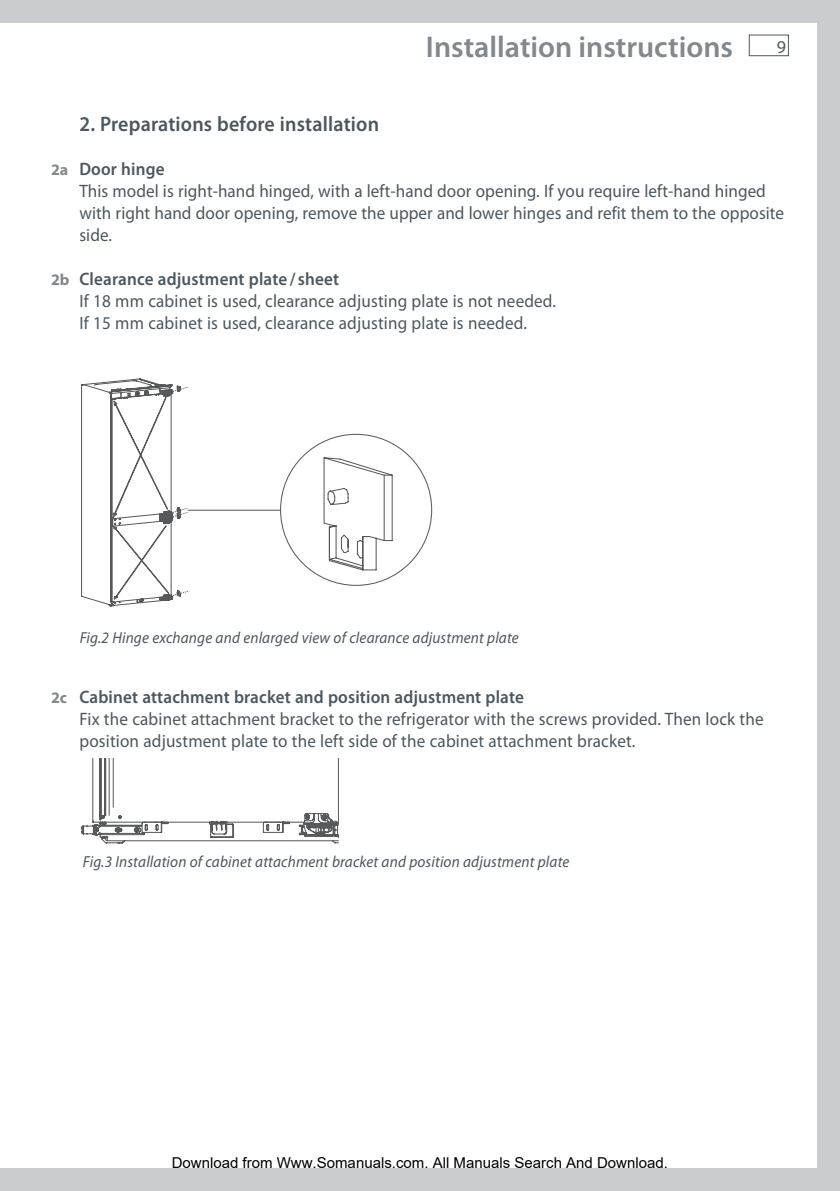
<style>
.page{position:relative;width:840px;height:1191px;background:#fff}
.page>*{position:absolute;margin:0;border:0;box-sizing:border-box;transform-origin:0 0}
.t1{font:600 30px "Myriad Pro";color:#81898f}
.t2{font:600 21px "Myriad Pro";letter-spacing:.01em;color:#4b575f;scale:.95 1}
.t3{font:18px/22px "Myriad Pro";letter-spacing:.01em;color:#4b575f;scale:.95 1}
.t4{font:18px "Myriad Pro";letter-spacing:.01em;color:#4b575f}
.t5{font:italic 16px "Myriad Pro";letter-spacing:.01em;color:#4b575f;scale:.95 1}
.t6{font:15px "Arial";color:#000}
.s1{font-weight:700;font-size:16px;color:#81898f}
.s2{font-weight:600}
</style>
<div class="page">
<div style="left:0;top:0;width:839px;height:23px;background:#c9cdcf"></div>
<div style="left:0;top:1168px;width:839px;height:23px;background:#c9cdcf"></div>
<div style="left:816px;top:0;width:23px;height:1191px;background:#c9cdcf"></div>
<div style="left:748px;top:35px;width:40px;height:21px;border:1px solid #4b575f"></div>
<svg style="left:81px;top:379px;width:107px;height:227px"></svg>
<svg style="left:323px;top:457px;width:70px;height:114px"></svg>
<hr style="left:188px;top:510px;width:92px;height:1px;background:#57585a">
<svg style="left:81px;top:759px;width:257px;height:84px"></svg>
<h1 class="t1" style="left:425px;top:27px;width:308px">Installation instructions</h1>
<p class="t4" style="left:776px;top:36px;width:11px">9</p>
<p class="t2" style="left:79px;top:110px;width:317px">2. Preparations before installation</p>
<p class="t3" style="left:79px;top:157px;width:743px;text-indent:-28px"><span class="s1">2a</span> <span class="s2">Door hinge<br></span>This model is right-hand hinged, with a left-hand door opening. If you require left-hand hinged with right hand door opening, remove the upper and lower hinges and refit them to the opposite side.</p>
<p class="t3" style="left:79px;top:267px;width:503px;text-indent:-28px"><span class="s1">2b</span> <span class="s2">Clearance adjustment plate / sheet<br></span>If 18 mm cabinet is used, clearance adjusting plate is not needed.<br>If 15 mm cabinet is used, clearance adjusting plate is needed.</p>
<p class="t5" style="left:80px;top:627px;width:463px">Fig.2 Hinge exchange and enlarged view of clearance adjustment plate</p>
<p class="t3" style="left:79px;top:685px;width:721px;text-indent:-28px"><span class="s1">2c</span> <span class="s2">Cabinet attachment bracket and position adjustment plate<br></span>Fix the cabinet attachment bracket to the refrigerator with the screws provided. Then lock the position adjustment plate to the left side of the cabinet attachment bracket.</p>
<p class="t5" style="left:83px;top:852px;width:513px">Fig.3 Installation of cabinet attachment bracket and position adjustment plate</p>
<p class="t6" style="left:172px;top:1154px;width:497px">Download from Www.Somanuals.com. All Manuals Search And Download.</p>
</div>
